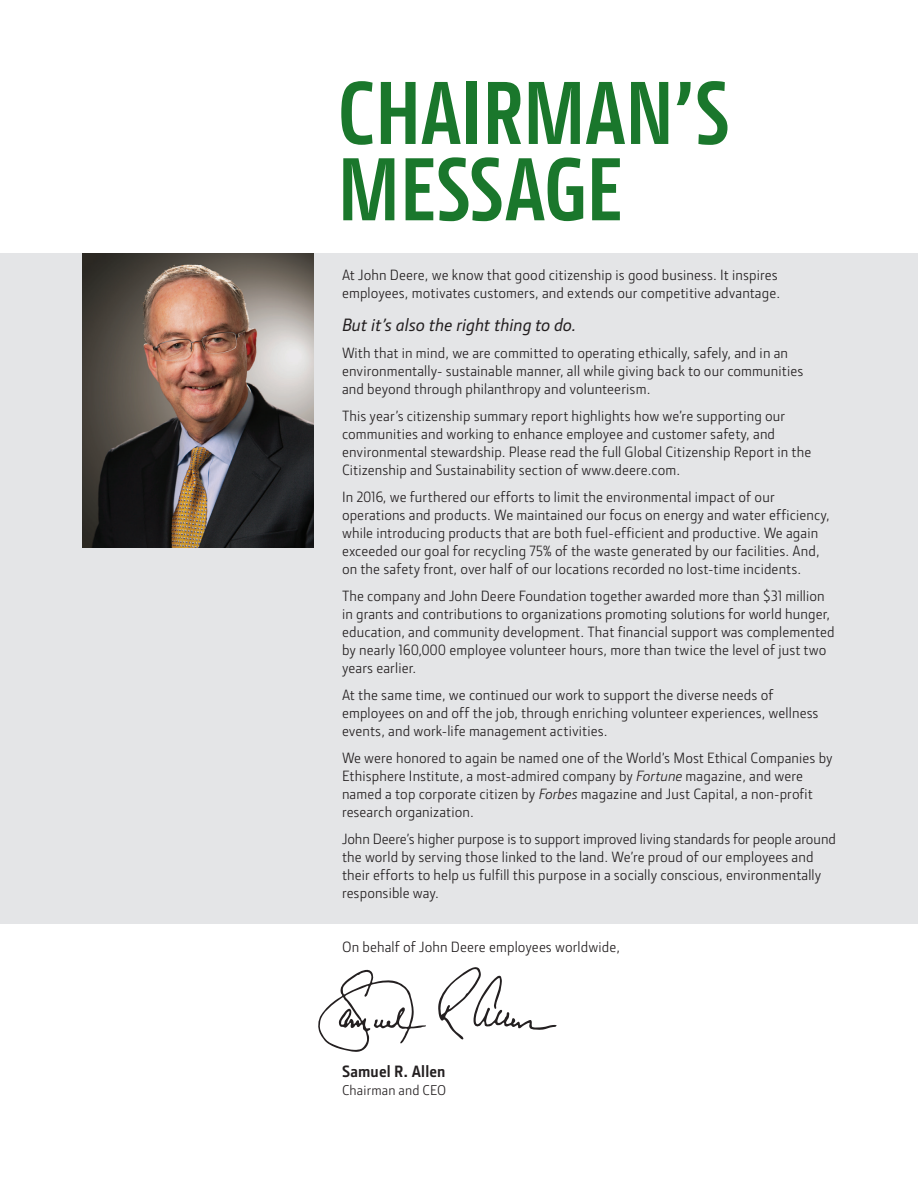
<style>
.page{position:relative;width:918px;height:1188px;background:#fff}
.page>*{position:absolute;margin:0;border:0;box-sizing:border-box;transform-origin:0 0}
.t1{font:700 90px/76.3px "JD Sans Pro Cond";color:#1a772c}
.t2{font:italic 500 18px "JD Sans Pro";letter-spacing:.01em;color:#231f20}
.t3{font:700 16.5px "JD Sans Pro";letter-spacing:.01em;color:#231f20}
.t4{font:15px/18px "JD Sans Pro";letter-spacing:.01em;color:#231f20}
.t5{font:14.25px "JD Sans Pro";letter-spacing:.01em;color:#231f20}
.s1{font-style:italic}
</style>
<div class="page">
<div style="left:0;top:253px;width:918px;height:671px;background:#e4e5e7"></div>
<svg style="left:318px;top:969px;width:108px;height:83px"></svg>
<svg style="left:438px;top:967px;width:119px;height:73px"></svg>
<img style="left:82px;top:253px;width:232px;height:295px">
<h1 class="t1" style="left:338px;top:73px;width:394px">CHAIRMAN’S<br>MESSAGE</h1>
<p class="t4" style="left:342px;top:265px;width:440px">At John Deere, we know that good citizenship is good business. It inspires employees, motivates customers, and extends our competitive advantage.</p>
<p class="t2" style="left:342px;top:313px;width:236px">But it’s also the right thing to do.</p>
<p class="t4" style="left:342px;top:344px;width:463px">With that in mind, we are committed to operating ethically, safely, and in an environmentally- sustainable manner, all while giving back to our communities and beyond through philanthropy and volunteerism.</p>
<p class="t4" style="left:342px;top:407px;width:471px">This year’s citizenship summary report highlights how we’re supporting our communities and working to enhance employee and customer safety, and environmental stewardship. Please read the full Global Citizenship Report in the Citizenship and Sustainability section of www.deere.com.</p>
<p class="t4" style="left:342px;top:488px;width:489px">In 2016, we furthered our efforts to limit the environmental impact of our operations and products. We maintained our focus on energy and water efficiency, while introducing products that are both fuel-efficient and productive. We again exceeded our goal for recycling 75% of the waste generated by our facilities. And, on the safety front, over half of our locations recorded no lost-time incidents.</p>
<p class="t4" style="left:342px;top:587px;width:494px">The company and John Deere Foundation together awarded more than $31 million in grants and contributions to organizations promoting solutions for world hunger, education, and community development. That financial support was complemented by nearly 160,000 employee volunteer hours, more than twice the level of just two years earlier.</p>
<p class="t4" style="left:342px;top:686px;width:478px">At the same time, we continued our work to support the diverse needs of employees on and off the job, through enriching volunteer experiences, wellness events, and work-life management activities.</p>
<p class="t4" style="left:342px;top:749px;width:492px">We were honored to again be named one of the World’s Most Ethical Companies by Ethisphere Institute, a most-admired company by <span class="s1">Fortune</span> magazine, and were named a top corporate citizen by <span class="s1">Forbes</span> magazine and Just Capital, a non-profit research organization.</p>
<p class="t4" style="left:342px;top:830px;width:495px">John Deere’s higher purpose is to support improved living standards for people around the world by serving those linked to the land. We’re proud of our employees and their efforts to help us fulfill this purpose in a socially conscious, environmentally responsible way.</p>
<p class="t4" style="left:342px;top:938px;width:280px">On behalf of John Deere employees worldwide,</p>
<p class="t3" style="left:342px;top:1060px;width:105px">Samuel R. Allen</p>
<p class="t5" style="left:342px;top:1081px;width:106px">Chairman and CEO</p>
</div>
